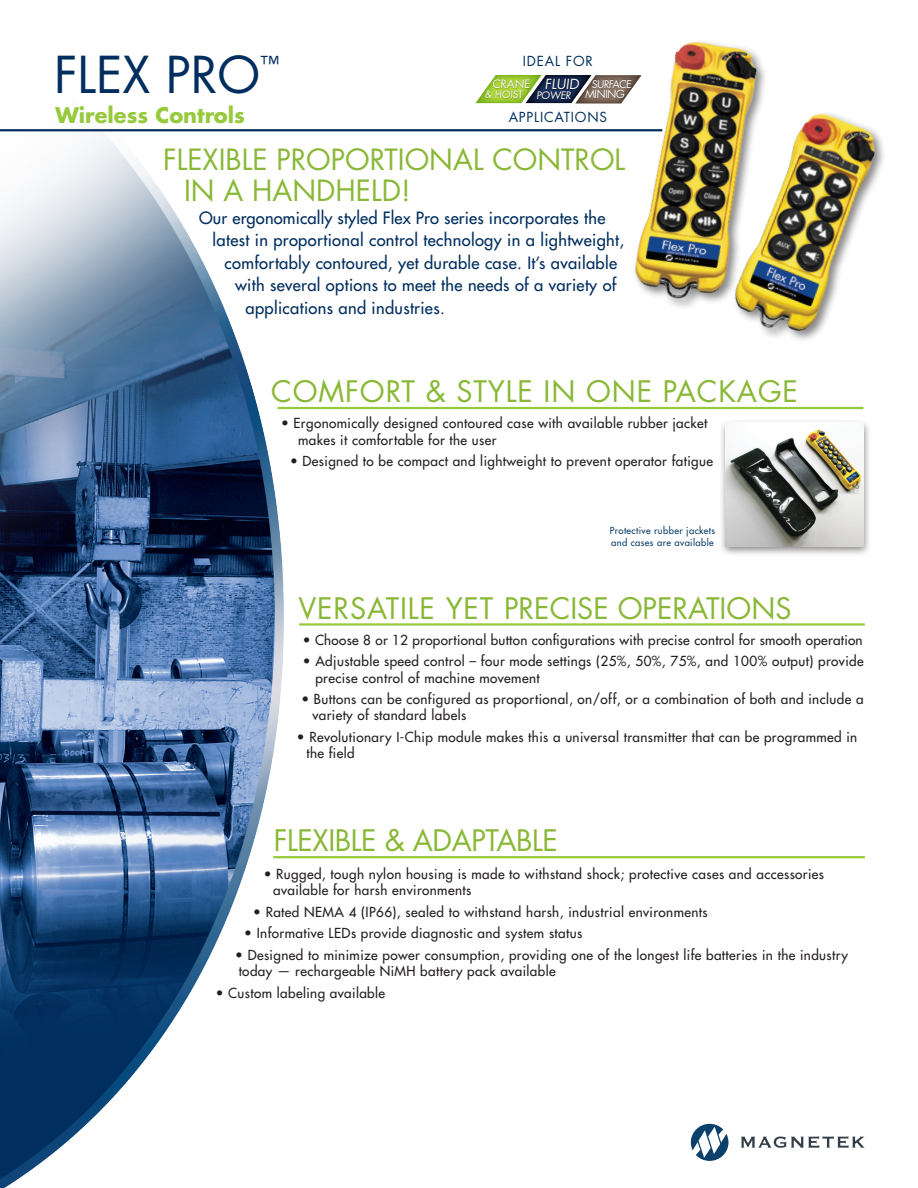
<style>
.page{position:relative;width:918px;height:1188px;background:#fff}
.page>*{position:absolute;margin:0;border:0;box-sizing:border-box;transform-origin:0 0}
.t1{font:49.5px "Futura Std";color:#002e5e}
.t2{font:28.8px "Futura Std";color:#89b836}
.t3{font:28.8px "Futura Std";letter-spacing:.03em;color:#89b836}
.t4{font:28.5px/31.5px "Futura Std";color:#89b836}
.t5{font:700 21px "Futura Std";color:#97c93c}
.t6{font:20.1px "Futura Std";color:#002e5e}
.t7{font:500 16.5px "Futura Std";letter-spacing:.02em;color:#002e5e}
.t8{font:500 13.5px/16.2px "Futura Std";letter-spacing:.03em;color:#231f20}
.t9{font:13.5px "Futura Std";letter-spacing:.06em;color:#002e5e}
.t10{font:13.5px "Futura Std";color:#fff}
.t11{font:11.25px "Futura Std";color:#fff}
.t12{font:10.95px "Futura Std";color:#fff}
.t13{font:10.35px "Futura Std";color:#fff}
.t14{font:10.05px "Futura Std";color:#fff}
.t15{font:9.75px "Futura Std";color:#fff}
.t16{font:500 9.45px/12.1px "Futura Std";letter-spacing:.04em;color:#0b406a}
</style>
<div class="page">
<img style="left:0;top:131px;width:318px;height:1057px">
<hr style="left:0;top:129px;width:662px;height:2px;background:#002e5e">
<hr style="left:278px;top:407px;width:585px;height:2px;background:#97c93c">
<hr style="left:299px;top:623px;width:566px;height:3px;background:#97c93c">
<img style="left:571px;top:41px;width:313px;height:299px">
<hr style="left:273px;top:856px;width:592px;height:2px;background:#97c93c">
<div style="left:719px;top:418px;width:153px;height:139px;background:#231f20;opacity:.55"></div>
<img style="left:726px;top:423px;width:138px;height:123px">
<svg style="left:691px;top:1124px;width:38px;height:37px"></svg>
<svg style="left:741px;top:1136px;width:123px;height:12px"></svg>
<img style="left:539px;top:103px;width:50px;height:9px">
<img style="left:475px;top:102px;width:64px;height:2px">
<svg style="left:476px;top:75px;width:165px;height:28px;background:#6f8754"></svg>
<img style="left:574px;top:78px;width:66px;height:33px">
<p class="t1" style="left:54px;top:44px;width:208px">FLEX PRO</p>
<p class="t6" style="left:260px;top:51px;width:20px">™</p>
<p class="t5" style="left:56px;top:101px;width:191px">Wireless Controls</p>
<p class="t4" style="left:184px;top:144px;width:443px;text-indent:-21px">FLEXIBLE PROPORTIONAL CONTROL<br>IN A HANDHELD!</p>
<p class="t7" style="left:199px;top:207px;width:408px">Our ergonomically styled Flex Pro series incorporates the</p>
<p class="t7" style="left:213px;top:230px;width:413px">latest in proportional control technology in a lightweight,</p>
<p class="t7" style="left:225px;top:252px;width:394px">comfortably contoured, yet durable case. It’s available</p>
<p class="t7" style="left:235px;top:275px;width:383px">with several options to meet the needs of a variety of</p>
<p class="t7" style="left:246px;top:297px;width:201px">applications and industries.</p>
<p class="t9" style="left:523px;top:53px;width:72px">IDEAL FOR</p>
<p class="t10" style="left:545px;top:76px;width:37px">FLUID</p>
<p class="t14" style="left:536px;top:89px;width:38px">POWER</p>
<p class="t11" style="left:493px;top:77px;width:40px">CRANE</p>
<p class="t15" style="left:485px;top:88px;width:40px">&amp; HOIST</p>
<p class="t13" style="left:592px;top:77px;width:42px">SURFACE</p>
<p class="t12" style="left:585px;top:87px;width:42px">MINING</p>
<p class="t9" style="left:509px;top:109px;width:100px">APPLICATIONS</p>
<p class="t3" style="left:271px;top:373px;width:528px">COMFORT &amp; STYLE IN ONE PACKAGE</p>
<p class="t8" style="left:298px;top:415px;width:411px;text-indent:-17px">• Ergonomically designed contoured case with available rubber jacket makes it comfortable for the user</p>
<p class="t8" style="left:290px;top:453px;width:425px">• Designed to be compact and lightweight to prevent operator fatigue</p>
<p class="t16" style="left:610px;top:525px;width:107px">Protective rubber jackets and cases are available</p>
<p class="t2" style="left:298px;top:590px;width:495px">VERSATILE YET PRECISE OPERATIONS</p>
<p class="t8" style="left:303px;top:632px;width:561px">• Choose 8 or 12 proportional button configurations with precise control for smooth operation</p>
<p class="t8" style="left:315px;top:653px;width:550px;text-indent:-13px">• Adjustable speed control – four mode settings (25%, 50%, 75%, and 100% output) provide precise control of machine movement</p>
<p class="t8" style="left:312px;top:691px;width:553px;text-indent:-11px">• Buttons can be configured as proportional, on/off, or a combination of both and include a variety of standard labels</p>
<p class="t8" style="left:306px;top:729px;width:552px;text-indent:-10px">• Revolutionary I-Chip module makes this a universal transmitter that can be programmed in the field</p>
<p class="t2" style="left:274px;top:822px;width:285px">FLEXIBLE &amp; ADAPTABLE</p>
<p class="t8" style="left:273px;top:866px;width:552px;text-indent:-10px">• Rugged, tough nylon housing is made to withstand shock; protective cases and accessories available for harsh environments</p>
<p class="t8" style="left:253px;top:904px;width:456px">• Rated NEMA 4 (IP66), sealed to withstand harsh, industrial environments</p>
<p class="t8" style="left:244px;top:925px;width:340px">• Informative LEDs provide diagnostic and system status</p>
<p class="t8" style="left:235px;top:947px;width:614px">• Designed to minimize power consumption, providing one of the longest life batteries in the industry today — rechargeable NiMH battery pack available</p>
<p class="t8" style="left:216px;top:985px;width:171px">• Custom labeling available</p>
</div>
